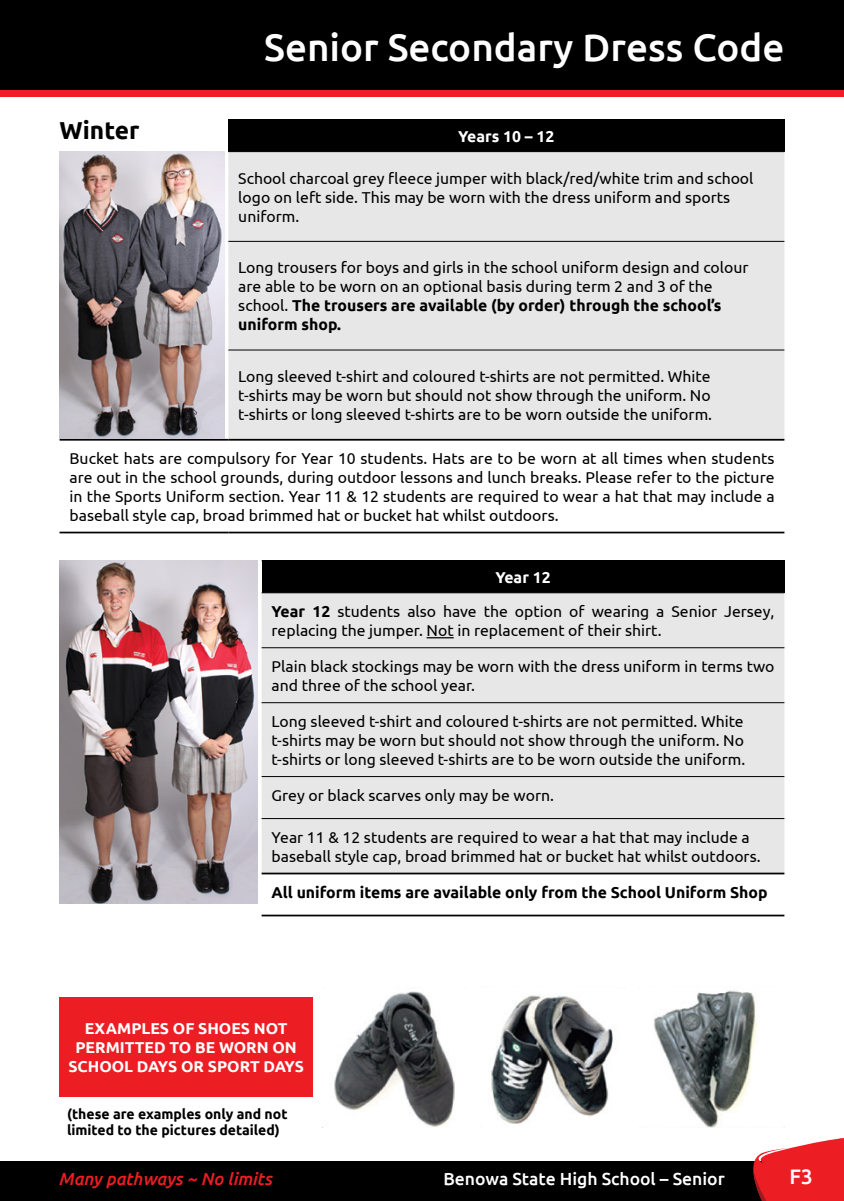
<style>
.page{position:relative;width:844px;height:1201px;background:#fff}
.page>*{position:absolute;margin:0;border:0;box-sizing:border-box;transform-origin:0 0}
.t1{font:500 38.5px "Ubuntu";color:#fff}
.t2{font:700 24.5px "Ubuntu";color:#000}
.t3{font:500 21px "Ubuntu";color:#fff}
.t4{font:500 17.5px "Ubuntu";color:#fff}
.t5{font:italic 500 17.5px "Ubuntu";color:#ed1d24}
.t6{font:15.75px/18.9px "Ubuntu";color:#000}
.t7{font:700 15.75px/18.9px "Ubuntu";color:#fff;text-align:center}
.t8{font:700 15.75px "Ubuntu";color:#000}
.t9{font:700 14px/16.8px "Ubuntu";color:#000}
.s1{font-weight:700}
.s2{font-weight:700;color:#fff}
</style>
<div class="page">
<div style="left:0;top:0;width:843px;height:97px;background:#ed1d24"></div>
<div style="left:0;top:0;width:843px;height:89px;background:#000"></div>
<div style="left:0;top:1161px;width:843px;height:39px;background:#000"></div>
<svg style="left:753px;top:1138px;width:90px;height:62px;background:#ea3c42"></svg>
<div style="left:228px;top:119px;width:556px;height:33px;background:#000"></div>
<div style="left:228px;top:152px;width:556px;height:287px;background:#e7e7e7"></div>
<hr style="left:228px;top:241px;width:556px;height:1px;background:#000">
<hr style="left:228px;top:349px;width:556px;height:1px;background:#000">
<hr style="left:60px;top:439px;width:168px;height:1px;background:#000">
<hr style="left:228px;top:439px;width:556px;height:1px;background:#000">
<hr style="left:60px;top:531px;width:168px;height:2px;background:#000">
<hr style="left:228px;top:531px;width:556px;height:2px;background:#000">
<div style="left:261px;top:560px;width:523px;height:33px;background:#000"></div>
<div style="left:261px;top:593px;width:523px;height:279px;background:#e7e7e7"></div>
<hr style="left:261px;top:647px;width:523px;height:1px;background:#000">
<hr style="left:261px;top:702px;width:523px;height:1px;background:#000">
<hr style="left:261px;top:776px;width:523px;height:1px;background:#000">
<hr style="left:261px;top:818px;width:523px;height:1px;background:#000">
<hr style="left:261px;top:872px;width:523px;height:2px;background:#000">
<hr style="left:261px;top:914px;width:523px;height:2px;background:#000">
<svg style="left:426px;top:637px;width:27px;height:1px"></svg>
<img style="left:334px;top:991px;width:121px;height:136px">
<img style="left:491px;top:995px;width:122px;height:129px">
<img style="left:654px;top:990px;width:103px;height:137px">
<div style="left:60px;top:997px;width:253px;height:99px;background:#ed1d24"></div>
<img style="left:60px;top:152px;width:164px;height:287px">
<img style="left:60px;top:561px;width:197px;height:342px">
<h1 class="t1" style="left:264px;top:23px;width:521px">Senior Secondary Dress Code</h1>
<h2 class="t2" style="left:60px;top:115px;width:81px">Winter</h2>
<p class="t7" style="left:458px;top:126px;width:98px">Years 10 – 12</p>
<p class="t6" style="left:238px;top:168px;width:516px">School charcoal grey fleece jumper with black/red/white trim and school logo on left side. This may be worn with the dress uniform and sports uniform.</p>
<p class="t6" style="left:238px;top:258px;width:511px">Long trousers for boys and girls in the school uniform design and colour are able to be worn on an optional basis during term 2 and 3 of the school. <span class="s1">The trousers are available (by order) through the school’s uniform shop.</span></p>
<p class="t6" style="left:238px;top:366px;width:475px;text-align:justify">Long sleeved t-shirt and coloured t-shirts are not permitted. White t-shirts may be worn but should not show through the uniform. No t-shirts or long sleeved t-shirts are to be worn outside the uniform.</p>
<p class="t6" style="left:69px;top:448px;width:706px;text-align:justify">Bucket hats are compulsory for Year 10 students. Hats are to be worn at all times when students are out in the school grounds, during outdoor lessons and lunch breaks. Please refer to the picture in the Sports Uniform section. Year 11 &amp; 12 students are required to wear a hat that may include a baseball style cap, broad brimmed hat or bucket hat whilst outdoors.</p>
<p class="t6" style="left:271px;top:559px;width:504px;line-height:34.1px;text-align:center"><span class="s2">Year 12<br></span><span class="s1">Year 12</span> students also have the option of wearing a Senior Jersey,</p>
<p class="t6" style="left:271px;top:620px;width:391px">replacing the jumper. Not in replacement of their shirt.</p>
<p class="t6" style="left:271px;top:656px;width:504px">Plain black stockings may be worn with the dress uniform in terms two and three of the school year.</p>
<p class="t6" style="left:271px;top:711px;width:475px;text-align:justify">Long sleeved t-shirt and coloured t-shirts are not permitted. White t-shirts may be worn but should not show through the uniform. No t-shirts or long sleeved t-shirts are to be worn outside the uniform.</p>
<p class="t6" style="left:271px;top:785px;width:284px">Grey or black scarves only may be worn.</p>
<p class="t6" style="left:271px;top:827px;width:490px">Year 11 &amp; 12 students are required to wear a hat that may include a baseball style cap, broad brimmed hat or bucket hat whilst outdoors.</p>
<p class="t8" style="left:271px;top:882px;width:497px">All uniform items are available only from the School Uniform Shop</p>
<p class="t7" style="left:68px;top:1019px;width:237px">EXAMPLES OF SHOES NOT<br>PERMITTED TO BE WORN ON<br>SCHOOL DAYS OR SPORT DAYS</p>
<p class="t9" style="left:67px;top:1105px;width:222px">(these are examples only and not limited to the pictures detailed)</p>
<p class="t5" style="left:59px;top:1168px;width:215px">Many pathways ~ No limits</p>
<p class="t4" style="left:443px;top:1168px;width:283px">Benowa State High School – Senior</p>
<h3 class="t3" style="left:789px;top:1163px;width:25px">F3</h3>
</div>
